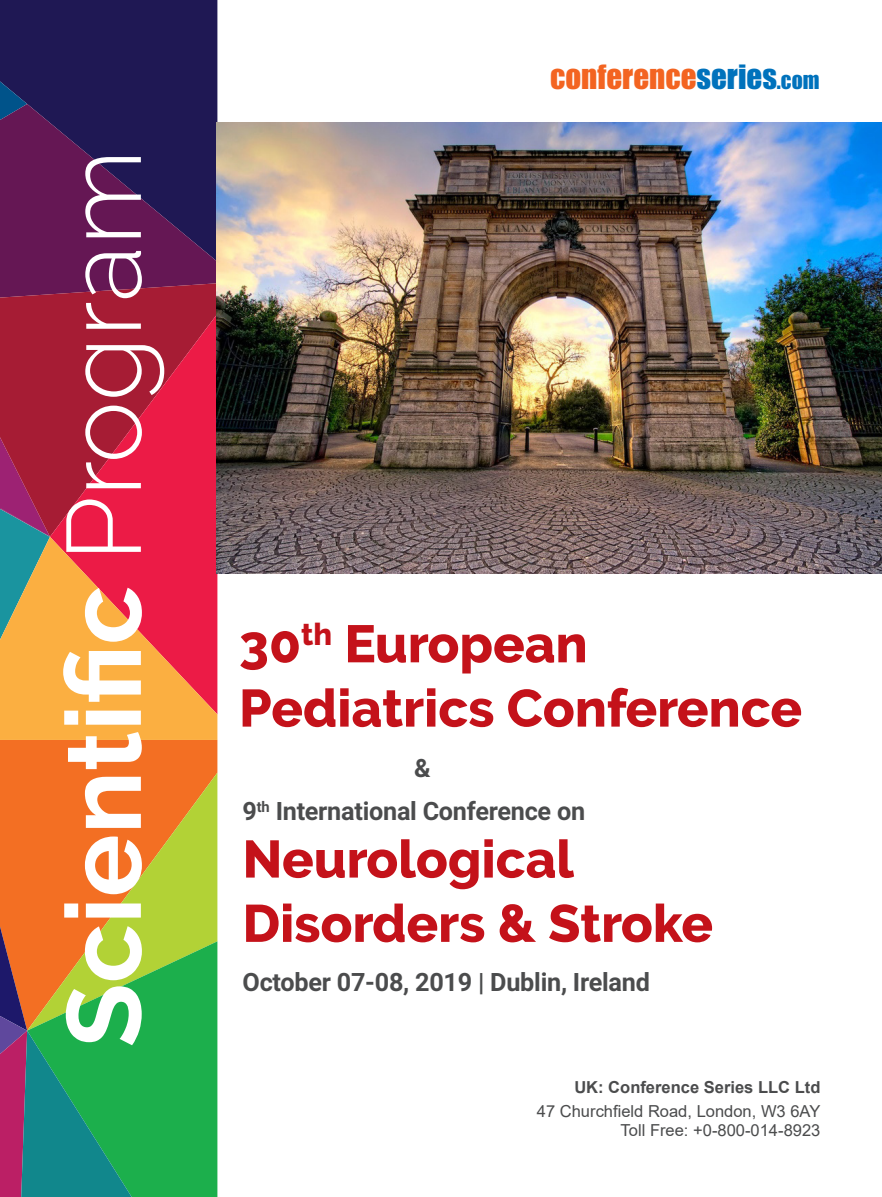
<style>
.page{position:relative;width:882px;height:1197px;background:#fff}
.page>*{position:absolute;margin:0;border:0;box-sizing:border-box;transform-origin:0 0}
.t1{font:700 105px "Raleway";color:#fff}
.t2{font:800 52.5px/64.2px "Raleway";color:#c4121a}
.t3{font:30.97px "Impact";color:#f36421}
.t4{font:700 25.2px "Roboto";letter-spacing:-.01em;color:#4b4c4d}
.t5{font:16.45px "Arial";color:#4b4c4d}
.t6{font:700 16.45px "Arial";color:#4b4c4d}
.s1{font-weight:300}
.s2{color:#0072bc}
.s3{font-size:21.7px;color:#0072bc}
</style>
<div class="page">
<div style="left:0;top:0;width:217px;height:81px;background:#1f1854"></div>
<svg style="left:0;top:81px;width:217px;height:202px;background:#441854"></svg>
<svg style="left:0;top:283px;width:216px;height:154px;background:#9e1b38"></svg>
<svg style="left:50px;top:314px;width:166px;height:223px;background:#c81b3d"></svg>
<svg style="left:0;top:437px;width:50px;height:100px;background:#8f305a"></svg>
<div style="left:0;top:740px;width:217px;height:186px;background:#f36f23"></div>
<svg style="left:0;top:537px;width:217px;height:203px;background:#e87c48"></svg>
<svg style="left:27px;top:773px;width:190px;height:168px;background:#dd8f29"></svg>
<svg style="left:132px;top:941px;width:85px;height:256px;background:#28b14a"></svg>
<svg style="left:0;top:926px;width:132px;height:271px;background:#5e8859"></svg>
<img style="left:216px;top:122px;width:666px;height:452px">
<p class="t1" style="left:44px;top:1048px;width:900px;rotate:-90deg">Scientific <span class="s1">Program</span></p>
<p class="t3" style="left:550px;top:53px;width:271px">CONFERENCE<span class="s2">SERIES</span><span class="s3">.COM</span></p>
<p class="t2" style="left:239px;top:612px;width:565px">30<sup>th</sup> European<br>Pediatrics Conference</p>
<p class="t4" style="left:414px;top:750px;width:18px">&amp;</p>
<p class="t4" style="left:243px;top:793px;width:344px">9<sup>th</sup> International Conference on</p>
<p class="t2" style="left:243px;top:827px;width:472px">Neurological<br>Disorders &amp; Stroke</p>
<p class="t4" style="left:243px;top:965px;width:409px">October 07-08, 2019 | Dublin, Ireland</p>
<p class="t6" style="left:574px;top:1076px;width:248px">UK: Conference Series LLC Ltd</p>
<p class="t5" style="left:537px;top:1100px;width:285px">47 Churchfield Road, London, W3 6AY</p>
<p class="t5" style="left:621px;top:1119px;width:201px">Toll Free: +0-800-014-8923</p>
</div>
